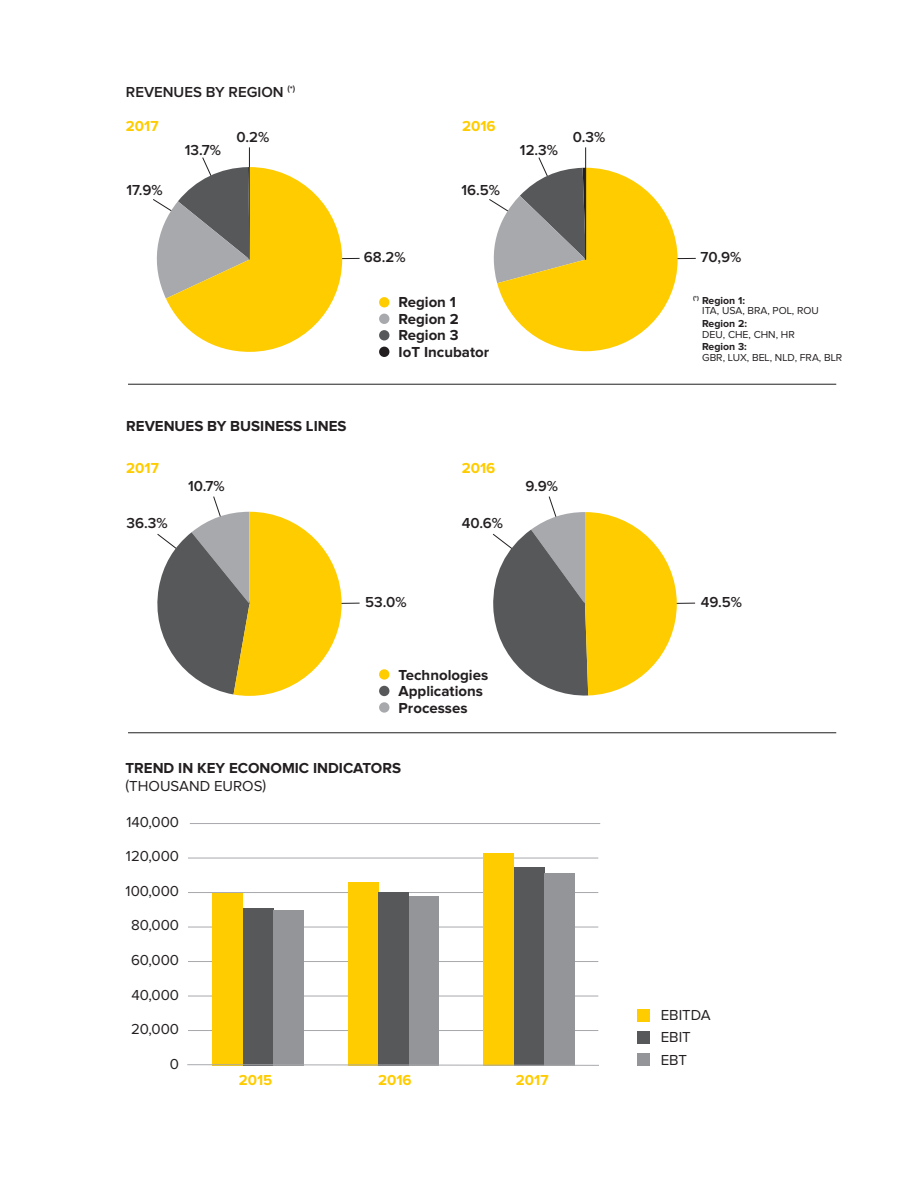
<style>
.page{position:relative;width:915px;height:1191px;background:#fff}
.page>*{position:absolute;margin:0;border:0;box-sizing:border-box;transform-origin:0 0}
.BILANCIO_testo_bold{font:700 15px "Proxima Nova";color:#231f20}
.BILANCIO_sottotitole{font:600 15px "Proxima Nova";color:#231f20}
.BILANCIO_sottotitole-2{font:15px "Proxima Nova";color:#231f20}
.BILANCIO_sottotitole-3{font:700 15px "Proxima Nova";color:#fc0}
.BILANCIO_testo_bold-2{font:10.5px/10.5px "Proxima Nova";color:#231f20}
.s1{font-weight:700}
</style>
<div class="page">
<hr style="left:128px;top:732px;width:708px;height:1px;background:#231f20">
<hr style="left:128px;top:384px;width:708px;height:1px;background:#231f20">
<div style="left:379px;top:297px;width:10px;height:10px;background:#fc0;border-radius:50%"></div>
<div style="left:379px;top:313px;width:10px;height:11px;background:#a8a9ad;border-radius:50%"></div>
<div style="left:379px;top:330px;width:10px;height:10px;background:#57585a;border-radius:50%"></div>
<div style="left:379px;top:346px;width:10px;height:11px;background:#231f20;border-radius:50%"></div>
<div style="left:379px;top:669px;width:10px;height:10px;background:#fc0;border-radius:50%"></div>
<div style="left:379px;top:686px;width:10px;height:10px;background:#57585a;border-radius:50%"></div>
<div style="left:379px;top:702px;width:10px;height:10px;background:#a8a9ad;border-radius:50%"></div>
<svg style="left:489px;top:157px;width:207px;height:194px"></svg>
<hr style="left:585px;top:147px;width:1px;height:113px;background:#231f20">
<hr style="left:249px;top:147px;width:1px;height:113px;background:#231f20">
<svg style="left:153px;top:157px;width:207px;height:195px"></svg>
<svg style="left:493px;top:496px;width:202px;height:200px"></svg>
<svg style="left:157px;top:496px;width:203px;height:200px"></svg>
<hr style="left:190px;top:823px;width:410px;height:1px;background:#a8a9ad">
<hr style="left:188px;top:892px;width:410px;height:1px;background:#a8a9ad">
<hr style="left:188px;top:857px;width:410px;height:1px;background:#a8a9ad">
<hr style="left:188px;top:926px;width:410px;height:1px;background:#a8a9ad">
<hr style="left:188px;top:961px;width:410px;height:1px;background:#a8a9ad">
<hr style="left:188px;top:995px;width:410px;height:1px;background:#a8a9ad">
<hr style="left:188px;top:1030px;width:410px;height:1px;background:#a8a9ad">
<div style="left:637px;top:1009px;width:12px;height:13px;background:#fc0"></div>
<div style="left:637px;top:1031px;width:12px;height:13px;background:#57585a"></div>
<div style="left:637px;top:1053px;width:12px;height:12px;background:#939598"></div>
<div style="left:513px;top:867px;width:31px;height:198px;background:#57585a"></div>
<div style="left:348px;top:881px;width:30px;height:184px;background:#fc0"></div>
<div style="left:483px;top:853px;width:30px;height:212px;background:#fc0"></div>
<div style="left:544px;top:873px;width:30px;height:192px;background:#939598"></div>
<div style="left:408px;top:896px;width:31px;height:169px;background:#939598"></div>
<div style="left:378px;top:892px;width:30px;height:173px;background:#57585a"></div>
<div style="left:213px;top:893px;width:30px;height:172px;background:#fc0"></div>
<div style="left:243px;top:908px;width:30px;height:157px;background:#57585a"></div>
<div style="left:273px;top:910px;width:30px;height:155px;background:#939598"></div>
<svg style="left:187px;top:1064px;width:412px;height:2px"></svg>
<p class="BILANCIO_sottotitole" style="left:126px;top:85px;width:171px">REVENUES BY REGION <sup>(*)</sup></p>
<p class="BILANCIO_sottotitole-3" style="left:126px;top:119px;width:34px">2017</p>
<p class="BILANCIO_sottotitole" style="left:236px;top:130px;width:34px">0.2%</p>
<p class="BILANCIO_sottotitole-3" style="left:462px;top:119px;width:35px">2016</p>
<p class="BILANCIO_sottotitole" style="left:572px;top:130px;width:34px">0.3%</p>
<p class="BILANCIO_sottotitole" style="left:185px;top:143px;width:38px">13.7%</p>
<p class="BILANCIO_sottotitole" style="left:520px;top:143px;width:40px">12.3%</p>
<p class="BILANCIO_sottotitole" style="left:126px;top:183px;width:38px">17.9%</p>
<p class="BILANCIO_sottotitole" style="left:461px;top:183px;width:40px">16.5%</p>
<p class="BILANCIO_sottotitole" style="left:363px;top:251px;width:43px">68.2%</p>
<p class="BILANCIO_testo_bold" style="left:398px;top:296px;width:59px">Region 1</p>
<p class="BILANCIO_testo_bold" style="left:398px;top:312px;width:62px">Region 2</p>
<p class="BILANCIO_testo_bold" style="left:398px;top:329px;width:62px">Region 3</p>
<p class="BILANCIO_testo_bold" style="left:398px;top:345px;width:92px">IoT Incubator</p>
<p class="BILANCIO_testo_bold" style="left:126px;top:419px;width:222px">REVENUES BY BUSINESS LINES</p>
<p class="BILANCIO_sottotitole-3" style="left:126px;top:461px;width:34px">2017</p>
<p class="BILANCIO_sottotitole-3" style="left:461px;top:461px;width:35px">2016</p>
<p class="BILANCIO_sottotitole" style="left:188px;top:479px;width:38px">10.7%</p>
<p class="BILANCIO_sottotitole" style="left:525px;top:479px;width:34px">9.9%</p>
<p class="BILANCIO_sottotitole" style="left:126px;top:516px;width:43px">36.3%</p>
<p class="BILANCIO_sottotitole" style="left:461px;top:516px;width:43px">40.6%</p>
<p class="BILANCIO_sottotitole" style="left:365px;top:595px;width:43px">53.0%</p>
<p class="BILANCIO_testo_bold" style="left:398px;top:668px;width:91px">Technologies</p>
<p class="BILANCIO_testo_bold" style="left:398px;top:684px;width:86px">Applications</p>
<p class="BILANCIO_testo_bold" style="left:398px;top:701px;width:70px">Processes</p>
<p class="BILANCIO_testo_bold" style="left:125px;top:761px;width:277px">TREND IN KEY ECONOMIC INDICATORS</p>
<p class="BILANCIO_sottotitole-2" style="left:125px;top:779px;width:142px">(THOUSAND EUROS)</p>
<p class="BILANCIO_sottotitole-2" style="left:126px;top:815px;width:54px">140,000</p>
<p class="BILANCIO_sottotitole-2" style="left:126px;top:849px;width:55px">120,000</p>
<p class="BILANCIO_sottotitole-2" style="left:126px;top:884px;width:55px">100,000</p>
<p class="BILANCIO_sottotitole-2" style="left:131px;top:918px;width:49px">80,000</p>
<p class="BILANCIO_sottotitole-2" style="left:131px;top:953px;width:50px">60,000</p>
<p class="BILANCIO_sottotitole-2" style="left:131px;top:987px;width:49px">40,000</p>
<p class="BILANCIO_sottotitole-2" style="left:131px;top:1022px;width:50px">20,000</p>
<p class="BILANCIO_sottotitole-2" style="left:170px;top:1056px;width:11px">0</p>
<p class="BILANCIO_sottotitole-3" style="left:239px;top:1073px;width:35px">2015</p>
<p class="BILANCIO_sottotitole-3" style="left:378px;top:1073px;width:35px">2016</p>
<p class="BILANCIO_sottotitole-3" style="left:515px;top:1073px;width:34px">2017</p>
<p class="BILANCIO_sottotitole" style="left:700px;top:251px;width:42px">70,9%</p>
<p class="BILANCIO_testo_bold-2" style="left:702px;top:296px;width:118px;text-indent:-9px"><sup>(*)</sup> <span class="s1">Region 1:<br></span>ITA, USA, BRA, POL, ROU</p>
<p class="BILANCIO_testo_bold-2" style="left:702px;top:319px;width:94px"><span class="s1">Region 2:<br></span>DEU, CHE, CHN, HR</p>
<p class="BILANCIO_testo_bold-2" style="left:702px;top:342px;width:141px"><span class="s1">Region 3:<br></span>GBR, LUX, BEL, NLD, FRA, BLR</p>
<p class="BILANCIO_sottotitole" style="left:700px;top:595px;width:43px">49.5%</p>
<p class="BILANCIO_sottotitole-2" style="left:660px;top:1008px;width:51px">EBITDA</p>
<p class="BILANCIO_sottotitole-2" style="left:660px;top:1030px;width:32px">EBIT</p>
<p class="BILANCIO_sottotitole-2" style="left:660px;top:1053px;width:28px">EBT</p>
</div>
